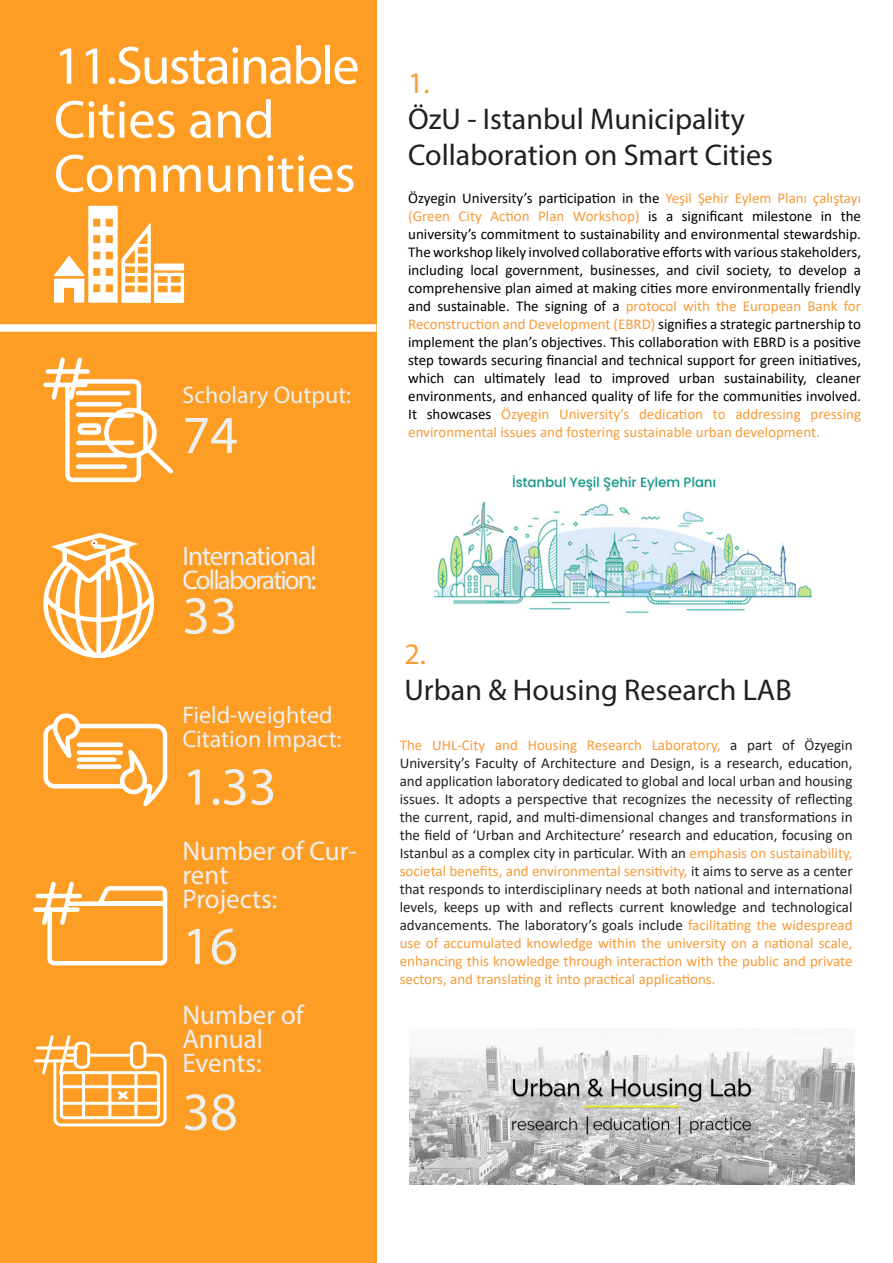
<style>
.page{position:relative;width:893px;height:1263px;background:#fff}
.page>*{position:absolute;margin:0;border:0;box-sizing:border-box;transform-origin:0 0}
.t1{font:54px/54px "Myriad Pro";color:#fff}
.t2{font:54px "Myriad Pro";color:#eeefef}
.t3{font:30px/36px "Myriad Pro";color:#231f20}
.t4{font:30px "Myriad Pro";color:#f89b38}
.t5{font:27px/24px "Myriad Pro";letter-spacing:-.01em;color:#eeefef}
.t6{font:27px/24px "Myriad Pro";letter-spacing:-.055em;color:#eeefef}
.t7{font:24px/24px "Myriad Pro";color:#eeefef}
.t8{font:15px/18px "Calibri";color:#000;text-align:justify}
.t9{font:15px/18px "Calibri";color:#231f20;text-align:justify}
.s1{color:#f89b39}
</style>
<div class="page">
<div style="left:0;top:0;width:376px;height:1263px;background:#fd9d24"></div>
<svg style="left:43px;top:357px;width:130px;height:126px"></svg>
<svg style="left:43px;top:533px;width:125px;height:274px"></svg>
<div style="left:79px;top:742px;width:42px;height:5px;background:#fff"></div>
<div style="left:79px;top:750px;width:42px;height:5px;background:#fff"></div>
<div style="left:79px;top:757px;width:35px;height:5px;background:#fff"></div>
<div style="left:79px;top:764px;width:40px;height:5px;background:#fff"></div>
<div style="left:0;top:324px;width:376px;height:8px;background:#fff"></div>
<svg style="left:33px;top:881px;width:135px;height:85px"></svg>
<svg style="left:34px;top:1035px;width:133px;height:92px"></svg>
<svg style="left:54px;top:206px;width:130px;height:97px"></svg>
<img style="left:435px;top:474px;width:378px;height:140px">
<img style="left:410px;top:1045px;width:444px;height:139px">
<p class="t1" style="left:54px;top:38px;width:307px">11. Sustainable<br>Cities and<br>Communities</p>
<p class="t7" style="left:182px;top:383px;width:170px">Scholary Output:</p>
<p class="t2" style="left:182px;top:402px;width:57px">74</p>
<p class="t6" style="left:182px;top:543px;width:136px">International<br>Collaboration:</p>
<p class="t2" style="left:182px;top:582px;width:57px">33</p>
<p class="t7" style="left:182px;top:703px;width:161px">Field-weighted<br>Citation Impact:</p>
<p class="t2" style="left:182px;top:753px;width:96px">1.33</p>
<p class="t5" style="left:182px;top:839px;width:176px">Number of Cur&shy;rent</p>
<p class="t5" style="left:182px;top:887px;width:97px">Projects:</p>
<p class="t2" style="left:182px;top:913px;width:57px">16</p>
<p class="t5" style="left:182px;top:1003px;width:123px">Number of</p>
<p class="t5" style="left:182px;top:1027px;width:82px">Annual<br>Events:</p>
<p class="t2" style="left:182px;top:1078px;width:57px">38</p>
<p class="t4" style="left:408px;top:65px;width:23px">1.</p>
<p class="t3" style="left:408px;top:101px;width:366px">ÖzU - Istanbul Municipality<br>Collaboration on Smart Cities</p>
<p class="t8" style="left:408px;top:189px;width:454px">Özyegin University’s participation in the <span class="s1">Yeşil Şehir Eylem Planı çalıştayı (Green City Action Plan Workshop)</span> is a significant milestone in the university’s commitment to sustainability and environmental stewardship.<br>The workshop likely involved collaborative efforts with various stakeholders, including local government, businesses, and civil society, to develop a comprehensive plan aimed at making cities more environmentally friendly and sustainable. The signing of a <span class="s1">protocol with the European Bank for Reconstruction and Development (EBRD)</span> signifies a strategic partnership to implement the plan’s objectives. This collaboration with EBRD is a positive step towards securing financial and technical support for green initiatives, which can ultimately lead to improved urban sustainability, cleaner environments, and enhanced quality of life for the communities involved.<br>It showcases <span class="s1">Özyegin University’s dedication to addressing pressing environmental issues and fostering sustainable urban development.</span></p>
<p class="t4" style="left:405px;top:635px;width:23px">2.</p>
<p class="t3" style="left:405px;top:671px;width:389px">Urban &amp; Housing Research LAB</p>
<p class="t9" style="left:400px;top:735px;width:454px"><span class="s1">The UHL-City and Housing Research Laboratory,</span> a part of Özyegin University’s Faculty of Architecture and Design, is a research, education, and application laboratory dedicated to global and local urban and housing issues. It adopts a perspective that recognizes the necessity of reflecting the current, rapid, and multi-dimensional changes and transformations in the field of ‘Urban and Architecture’ research and education, focusing on Istanbul as a complex city in particular. With an <span class="s1">emphasis on sustainability, societal benefits, and environmental sensitivity,</span> it aims to serve as a center that responds to interdisciplinary needs at both national and international levels, keeps up with and reflects current knowledge and technological advancements. The laboratory’s goals include <span class="s1">facilitating the widespread use of accumulated knowledge within the university on a national scale, enhancing this knowledge through interaction with the public and private sectors, and translating it into practical applications.</span></p>
</div>
